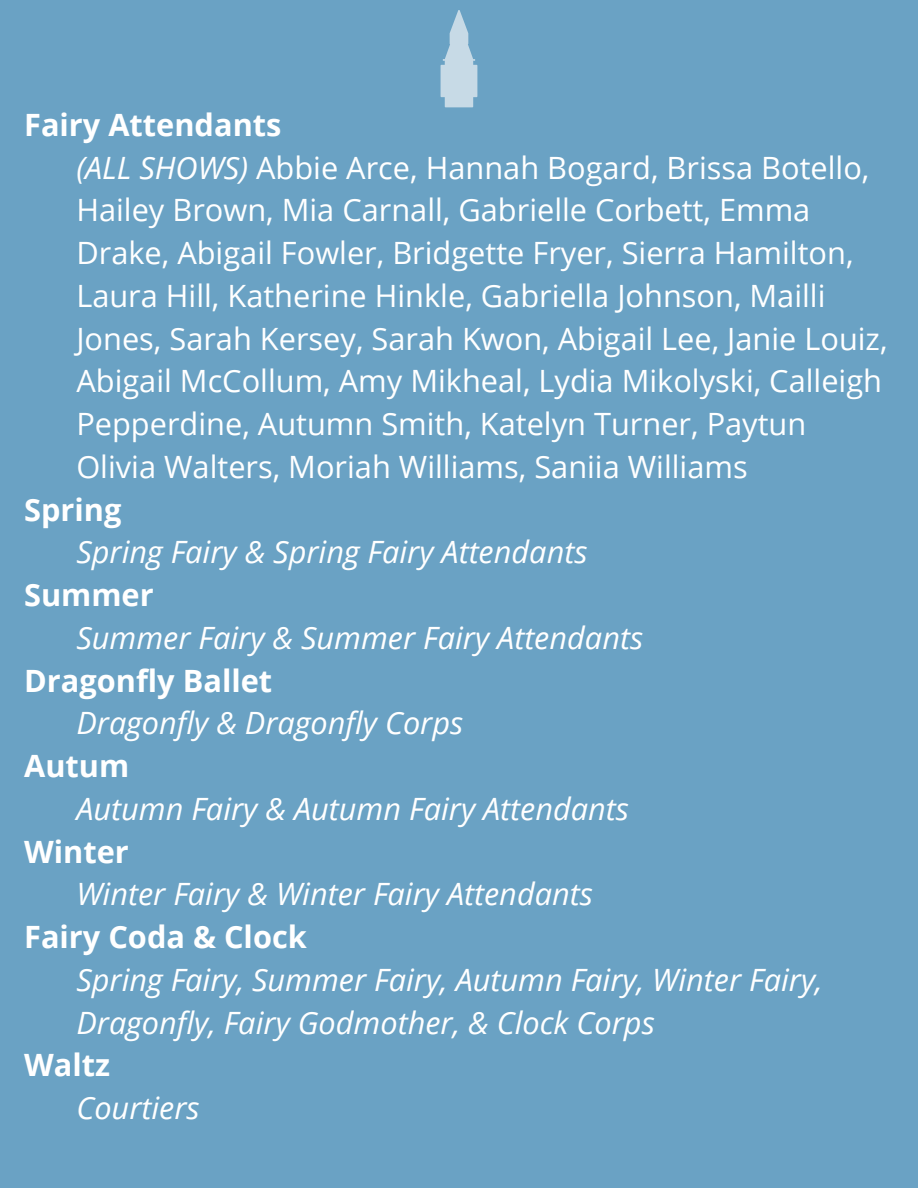
<style>
.page{position:relative;width:918px;height:1188px;background:#6aa2c4}
.page>*{position:absolute;margin:0;border:0;box-sizing:border-box;transform-origin:0 0}
.t1{font:30.75px "Open Sans";color:#fff}
.t2{font:italic 30.75px "Open Sans";color:#fff}
.t3{font:700 30.75px "Open Sans";color:#fff}
.s1{font-style:italic}
</style>
<div class="page">
<svg style="left:441px;top:10px;width:36px;height:97px"></svg>
<p class="t3" style="left:24px;top:103px;width:259px">Fairy Attendants</p>
<p class="t1" style="left:76px;top:146px;width:795px"><span class="s1">(ALL SHOWS)</span> Abbie Arce, Hannah Bogard, Brissa Botello,</p>
<p class="t1" style="left:76px;top:188px;width:736px">Hailey Brown, Mia Carnall, Gabrielle Corbett, Emma</p>
<p class="t1" style="left:76px;top:231px;width:779px">Drake, Abigail Fowler, Bridgette Fryer, Sierra Hamilton,</p>
<p class="t1" style="left:76px;top:274px;width:751px">Laura Hill, Katherine Hinkle, Gabriella Johnson, Mailli</p>
<p class="t1" style="left:76px;top:317px;width:813px">Jones, Sarah Kersey, Sarah Kwon, Abigail Lee, Janie Louiz,</p>
<p class="t1" style="left:76px;top:359px;width:807px">Abigail McCollum, Amy Mikheal, Lydia Mikolyski, Calleigh</p>
<p class="t1" style="left:76px;top:402px;width:731px">Pepperdine, Autumn Smith, Katelyn Turner, Paytun</p>
<p class="t1" style="left:76px;top:445px;width:673px">Olivia Walters, Moriah Williams, Saniia Williams</p>
<p class="t3" style="left:24px;top:488px;width:99px">Spring</p>
<p class="t2" style="left:76px;top:530px;width:513px">Spring Fairy &amp; Spring Fairy Attendants</p>
<p class="t3" style="left:24px;top:573px;width:131px">Summer</p>
<p class="t2" style="left:76px;top:616px;width:568px">Summer Fairy &amp; Summer Fairy Attendants</p>
<p class="t3" style="left:24px;top:659px;width:250px">Dragonfly Ballet</p>
<p class="t2" style="left:76px;top:701px;width:388px">Dragonfly &amp; Dragonfly Corps</p>
<p class="t3" style="left:24px;top:744px;width:107px">Autum</p>
<p class="t2" style="left:76px;top:787px;width:554px">Autumn Fairy &amp; Autumn Fairy Attendants</p>
<p class="t3" style="left:24px;top:830px;width:106px">Winter</p>
<p class="t2" style="left:76px;top:872px;width:518px">Winter Fairy &amp; Winter Fairy Attendants</p>
<p class="t3" style="left:24px;top:915px;width:284px">Fairy Coda &amp; Clock</p>
<p class="t2" style="left:76px;top:958px;width:748px">Spring Fairy, Summer Fairy, Autumn Fairy, Winter Fairy,</p>
<p class="t2" style="left:76px;top:1001px;width:580px">Dragonfly, Fairy Godmother, &amp; Clock Corps</p>
<p class="t3" style="left:24px;top:1043px;width:87px">Waltz</p>
<p class="t2" style="left:76px;top:1086px;width:125px">Courtiers</p>
</div>
